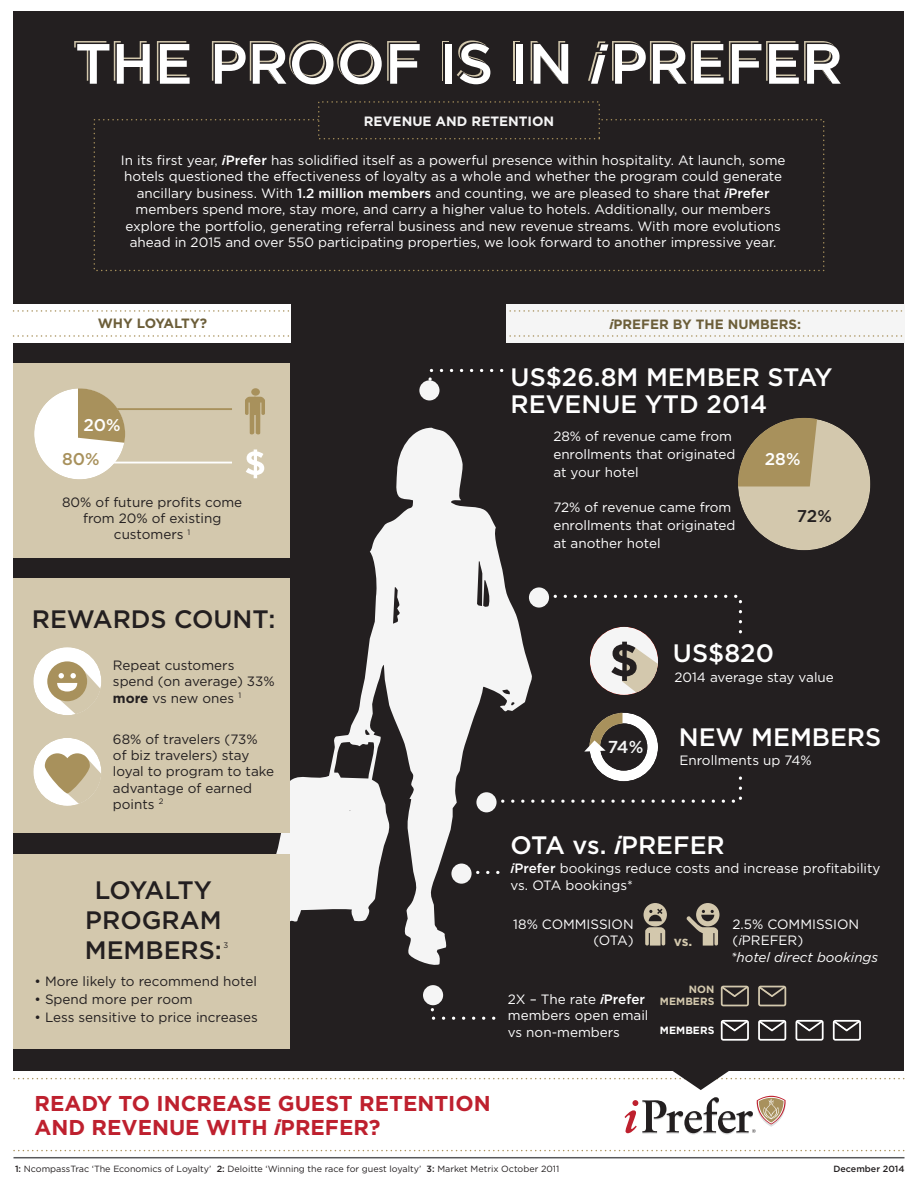
<style>
.page{position:relative;width:918px;height:1188px;background:#fff}
.page>*{position:absolute;margin:0;border:0;box-sizing:border-box;transform-origin:0 0}
.t1{font:500 25.2px/27px "Gotham";color:#fff}
.t2{font:500 25.2px/30.3px "Gotham";color:#231f20;text-align:center}
.t3{font:700 21.45px/24px "Gotham";color:#be202e}
.t4{font:500 17.25px "Gotham";color:#f5f5f5}
.t5{font:500 16.95px "Gotham";color:#fff}
.t6{font:500 16.95px "Gotham";color:#231f20}
.t7{font:500 16.95px "Gotham";color:#a8915c}
.t8{font:13.5px/16.5px "Gotham";color:#fff}
.t9{font:13.5px/16.2px "Gotham";color:#231f20}
.t10{font:700 13.5px "Gotham";color:#6c5e39}
.t11{font:italic 13.5px "Gotham";color:#fff}
.t12{font:700 13.5px "Gotham";color:#f5f5f5}
.t13{font:700 13.5px "Gotham";letter-spacing:-.02em;color:#6c5e39}
.t14{font:700 13.5px "Gotham";color:#d3c8ad}
.t15{font:700 10.5px/12px "Gotham";letter-spacing:.005em;color:#d3c8ad;text-align:right}
.t16{font:700 10.5px "Gotham";letter-spacing:.005em;color:#fff}
.t17{font:9px "Gotham";color:#231f20}
.t18{font:500 9px "Gotham";color:#231f20}
.t19{font:7.8px "Gotham";color:#231f20}
.s1{font-weight:500;font-style:italic}
.s2{font-weight:500}
.s3{font-weight:700}
.s4{font-style:italic}
</style>
<div class="page">
<svg style="left:14px;top:1150px;width:891px;height:1px"></svg>
<div style="left:14px;top:11px;width:890px;height:1060px;background:#231f20"></div>
<svg style="left:274px;top:428px;width:259px;height:537px"></svg>
<div style="left:13px;top:304px;width:278px;height:38px;background:#fff"></div>
<hr style="left:14px;top:1157px;width:890px;height:1px;background:#58595b">
<div style="left:513px;top:41px;width:7px;height:40px;background:#d3c8ad"></div>
<div style="left:515px;top:43px;width:7px;height:39px;background:#231f20"></div>
<svg style="left:74px;top:41px;width:76px;height:43px"></svg>
<svg style="left:157px;top:41px;width:33px;height:43px"></svg>
<svg style="left:212px;top:40px;width:208px;height:44px"></svg>
<div style="left:445px;top:44px;width:7px;height:40px;background:#fff"></div>
<svg style="left:457px;top:40px;width:33px;height:44px"></svg>
<div style="left:516px;top:44px;width:7px;height:40px;background:#fff"></div>
<svg style="left:531px;top:41px;width:37px;height:43px"></svg>
<svg style="left:588px;top:41px;width:253px;height:43px"></svg>
<svg style="left:429px;top:998px;width:67px;height:22px"></svg>
<div style="left:506px;top:304px;width:398px;height:38px;background:#f5f5f5"></div>
<div style="left:529px;top:587px;width:20px;height:21px;background:#f5f5f5;border-radius:50%"></div>
<div style="left:476px;top:792px;width:21px;height:20px;background:#f5f5f5;border-radius:50%"></div>
<svg style="left:428px;top:368px;width:76px;height:12px"></svg>
<div style="left:419px;top:380px;width:21px;height:20px;background:#f5f5f5;border-radius:50%"></div>
<svg style="left:553px;top:594px;width:189px;height:101px"></svg>
<svg style="left:478px;top:871px;width:26px;height:3px"></svg>
<div style="left:451px;top:864px;width:21px;height:20px;background:#f5f5f5;border-radius:50%"></div>
<svg style="left:625px;top:1096px;width:161px;height:39px"></svg>
<div style="left:13px;top:363px;width:277px;height:195px;background:#d3c8ad"></div>
<div style="left:13px;top:579px;width:277px;height:254px;background:#d3c8ad"></div>
<div style="left:14px;top:854px;width:276px;height:195px;background:#d3c8ad"></div>
<div style="left:33px;top:647px;width:68px;height:68px;background:#fff;border-radius:50%"></div>
<div style="left:47px;top:661px;width:40px;height:40px;background:#a8915c;border-radius:50%"></div>
<svg style="left:57px;top:667px;width:44px;height:48px"></svg>
<div style="left:33px;top:738px;width:68px;height:68px;background:#fff;border-radius:50%"></div>
<svg style="left:45px;top:753px;width:56px;height:53px"></svg>
<div style="left:738px;top:418px;width:132px;height:132px;background:#d3c8ad;border-radius:50%"></div>
<svg style="left:738px;top:418px;width:85px;height:69px"></svg>
<svg style="left:246px;top:449px;width:18px;height:29px"></svg>
<div style="left:251px;top:388px;width:9px;height:8px;background:#a8915c;border-radius:50%"></div>
<svg style="left:245px;top:397px;width:20px;height:37px"></svg>
<hr style="left:88px;top:462px;width:144px;height:1px;background:#fff">
<hr style="left:98px;top:408px;width:134px;height:2px;background:#a8915c">
<div style="left:34px;top:388px;width:91px;height:91px;background:#fff;border-radius:50%"></div>
<svg style="left:78px;top:388px;width:47px;height:58px"></svg>
<svg style="left:696px;top:903px;width:24px;height:23px"></svg>
<svg style="left:686px;top:910px;width:32px;height:36px"></svg>
<svg style="left:645px;top:927px;width:20px;height:19px"></svg>
<div style="left:644px;top:903px;width:23px;height:23px;background:#d3c8ad;border-radius:50%"></div>
<svg style="left:649px;top:908px;width:14px;height:13px"></svg>
<svg style="left:721px;top:1020px;width:28px;height:21px"></svg>
<svg style="left:758px;top:1020px;width:28px;height:21px"></svg>
<svg style="left:796px;top:1020px;width:28px;height:21px"></svg>
<svg style="left:833px;top:1020px;width:28px;height:21px"></svg>
<svg style="left:721px;top:986px;width:28px;height:20px"></svg>
<svg style="left:758px;top:986px;width:28px;height:20px"></svg>
<svg style="left:14px;top:1071px;width:891px;height:19px"></svg>
<svg style="left:499px;top:713px;width:243px;height:91px"></svg>
<div style="left:423px;top:985px;width:20px;height:20px;background:#f5f5f5;border-radius:50%"></div>
<svg style="left:13px;top:310px;width:276px;height:2px"></svg>
<svg style="left:13px;top:335px;width:276px;height:2px"></svg>
<svg style="left:510px;top:310px;width:393px;height:2px"></svg>
<svg style="left:510px;top:335px;width:392px;height:2px"></svg>
<p class="t12" style="left:364px;top:113px;width:192px">REVENUE AND RETENTION</p>
<p class="t8" style="left:121px;top:152px;width:666px;text-align:center">In its first year, <span class="s1">i</span><span class="s2">Prefer</span> has solidified itself as a powerful presence within hospitality. At launch, some hotels questioned the effectiveness of loyalty as a whole and whether the program could generate ancillary business. With <span class="s2">1.2 million members</span> and counting, we are pleased to share that <span class="s1">i</span><span class="s2">Prefer </span>members spend more, stay more, and carry a higher value to hotels. Additionally, our members explore the portfolio, generating referral business and new revenue streams. With more evolutions ahead in 2015 and over 550 participating properties, we look forward to another impressive year.</p>
<p class="t13" style="left:98px;top:316px;width:111px">WHY LOYALTY?</p>
<p class="t5" style="left:83px;top:415px;width:39px">20%</p>
<p class="t7" style="left:62px;top:449px;width:39px">80%</p>
<p class="t9" style="left:62px;top:494px;width:182px;text-align:center">80% of future profits come from 20% of existing customers <sup>1</sup></p>
<h1 class="t2" style="left:32px;top:603px;width:245px">REWARDS COUNT:</h1>
<p class="t9" style="left:113px;top:657px;width:163px">Repeat customers spend (on average) 33% <span class="s3">more</span> vs new ones <sup>1</sup></p>
<p class="t9" style="left:113px;top:731px;width:163px">68% of travelers (73% of biz travelers) stay loyal to program to take advantage of earned points <sup>2</sup></p>
<h1 class="t2" style="left:85px;top:874px;width:139px">LOYALTY<br>PROGRAM<br>MEMBERS:</h1>
<p class="t9" style="left:35px;top:972px;width:224px">• More likely to recommend hotel</p>
<p class="t9" style="left:35px;top:990px;width:160px">• Spend more per room</p>
<p class="t9" style="left:35px;top:1008px;width:225px">• Less sensitive to price increases</p>
<p class="t19" style="left:223px;top:941px;width:6px">3</p>
<p class="t10" style="left:610px;top:316px;width:193px"><span class="s4">i</span>PREFER BY THE NUMBERS:</p>
<h1 class="t1" style="left:511px;top:363px;width:323px">US$26.8M MEMBER STAY<br>REVENUE YTD 2014</h1>
<p class="t8" style="left:553px;top:427px;width:184px;line-height:18px">28% of revenue came from enrollments that originated at your hotel</p>
<p class="t8" style="left:553px;top:498px;width:184px;line-height:18px">72% of revenue came from enrollments that originated at another hotel</p>
<p class="t5" style="left:765px;top:450px;width:37px">28%</p>
<p class="t6" style="left:797px;top:507px;width:36px">72%</p>
<p class="t4" style="left:608px;top:737px;width:37px">74%</p>
<h1 class="t1" style="left:673px;top:639px;width:102px">US$820</h1>
<p class="t8" style="left:674px;top:669px;width:161px">2014 average stay value</p>
<h1 class="t1" style="left:679px;top:723px;width:204px">NEW MEMBERS</h1>
<p class="t8" style="left:679px;top:752px;width:134px">Enrollments up 74%</p>
<h1 class="t1" style="left:511px;top:831px;width:216px">OTA vs. <span class="s4">i</span>PREFER</h1>
<p class="t8" style="left:511px;top:860px;width:371px"><span class="s1">i</span><span class="s2">Prefer</span> bookings reduce costs and increase profitability vs. OTA bookings*</p>
<p class="t8" style="left:733px;top:916px;width:128px">2.5% COMMISSION (<span class="s4">i</span>PREFER)</p>
<p class="t8" style="left:513px;top:916px;width:122px;text-align:right">18% COMMISSION (OTA)</p>
<p class="t14" style="left:674px;top:933px;width:20px">vs.</p>
<p class="t8" style="left:508px;top:991px;width:142px">2X – The rate <span class="s1">i</span><span class="s2">Prefer </span>members open email vs non-members</p>
<p class="t15" style="left:660px;top:984px;width:56px">NON<br>MEMBERS</p>
<p class="t16" style="left:660px;top:1024px;width:56px">MEMBERS</p>
<p class="t11" style="left:731px;top:949px;width:149px">*hotel direct bookings</p>
<h2 class="t3" style="left:34px;top:1091px;width:458px">READY TO INCREASE GUEST RETENTION<br>AND REVENUE WITH <span class="s4">i</span>PREFER?</h2>
<p class="t17" style="left:15px;top:1164px;width:546px"><span class="s2">1:</span> NcompassTrac ‘The Economics of Loyalty’ <span class="s2">2:</span> Deloitte ‘Winning the race for guest loyalty’ <span class="s2">3:</span> Market Metrix October 2011</p>
<p class="t18" style="left:833px;top:1164px;width:73px">December 2014</p>
</div>
